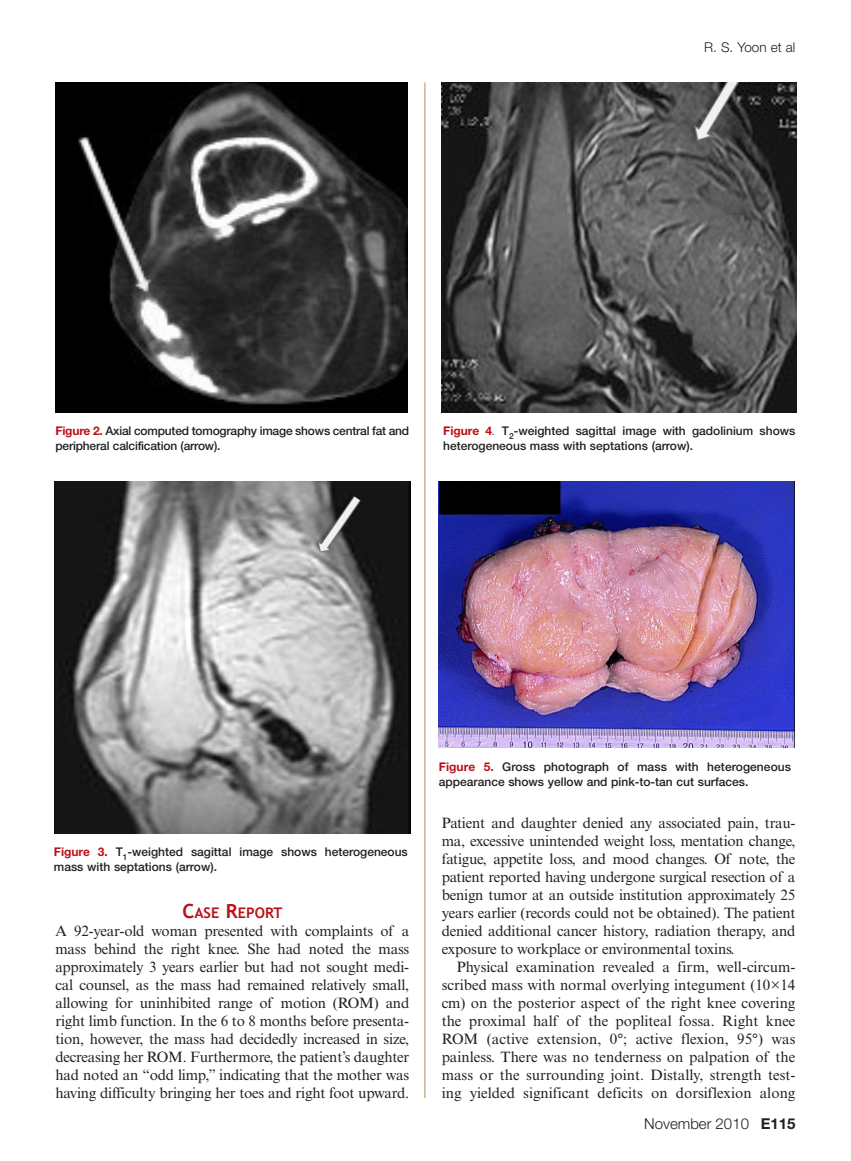
<style>
.page{position:relative;width:851px;height:1161px;background:#fff}
.page>*{position:absolute;margin:0;border:0;box-sizing:border-box;transform-origin:0 0}
.text_1{font:15px/18px "Times New Roman MT Std";letter-spacing:-.015em;color:#231f20;text-align:justify}
.text_2{font:15px/18px "Times New Roman MT Std";color:#231f20;text-align:justify}
.t1{font:300 15px "Helvetica Neue LT Std";color:#231f20}
.hd1{font:700 14.7px "Trebuchet MS";color:#bb1018}
.running_hd_left{font:300 13.5px "Helvetica Neue LT Std";color:#231f20}
.t2{font:500 12px/15px "Helvetica Neue LT Std";color:#231f20}
.s1{font-weight:700;color:#bb1018}
.s2{font-weight:300;font-style:italic}
.s3{font-size:19.5px}
.s4{font-weight:700}
</style>
<div class="page">
<hr style="left:424px;top:82px;width:1px;height:1016px;background:#ab8d60">
<img style="left:56px;top:82px;width:352px;height:330px">
<img style="left:55px;top:482px;width:355px;height:352px">
<img style="left:442px;top:82px;width:354px;height:330px">
<img style="left:439px;top:482px;width:355px;height:266px">
<p class="running_hd_left" style="left:704px;top:39px;width:93px">R. S. Yoon et al</p>
<p class="t2" style="left:55px;top:423px;width:355px"><span class="s1">Figure 2.</span> Axial computed tomography image shows central fat and peripheral calcification (arrow).</p>
<p class="t2" style="left:443px;top:423px;width:354px"><span class="s1">Figure 4</span><span class="s2">.</span> T<sub>2</sub>-weighted sagittal image with gadolinium shows heterogeneous mass with septations (arrow).</p>
<p class="t2" style="left:54px;top:844px;width:355px"><span class="s1">Figure 3.</span> T<sub>1</sub>-weighted sagittal image shows heterogeneous mass with septations (arrow).</p>
<p class="hd1" style="left:182px;top:904px;width:101px"><span class="s3">C</span>ASE <span class="s3">R</span>EPORT</p>
<p class="text_1" style="left:56px;top:922px;width:355px">A 92-year-old woman presented with complaints of a mass behind the right knee. She had noted the mass approximately 3 years earlier but had not sought medi&shy;cal counsel, as the mass had remained relatively small, allowing for uninhibited range of motion (ROM) and right limb function. In the 6 to 8 months before presenta&shy;tion, however, the mass had decidedly increased in size, decreasing her ROM. Furthermore, the patient’s daughter had noted an “odd limp,” indicating that the mother was having difficulty bringing her toes and right foot upward.</p>
<p class="t2" style="left:439px;top:759px;width:354px"><span class="s1">Figure 5.</span> Gross photograph of mass with heterogeneous appearance shows yellow and pink-to-tan cut surfaces.</p>
<p class="text_1" style="left:441px;top:814px;width:355px">Patient and daughter denied any associated pain, trau&shy;ma, excessive unintended weight loss, mentation change, fatigue, appetite loss, and mood changes. Of note, the patient reported having undergone surgical resection of a benign tumor at an outside institution approximately 25 years earlier (records could not be obtained). The patient denied additional cancer history, radiation therapy, and exposure to workplace or environmental toxins.</p>
<p class="text_2" style="left:441px;top:958px;width:355px;text-indent:15px">Physical examination revealed a firm, well-circum&shy;scribed mass with normal overlying integument (10×14 cm) on the posterior aspect of the right knee covering the proximal half of the popliteal fossa. Right knee ROM (active extension, 0°; active flexion, 95°) was painless. There was no tenderness on palpation of the mass or the surrounding joint. Distally, strength test&shy;ing yielded significant deficits on dorsiflexion along</p>
<p class="t1" style="left:644px;top:1114px;width:153px">November 2010 <span class="s4">E115</span></p>
</div>
